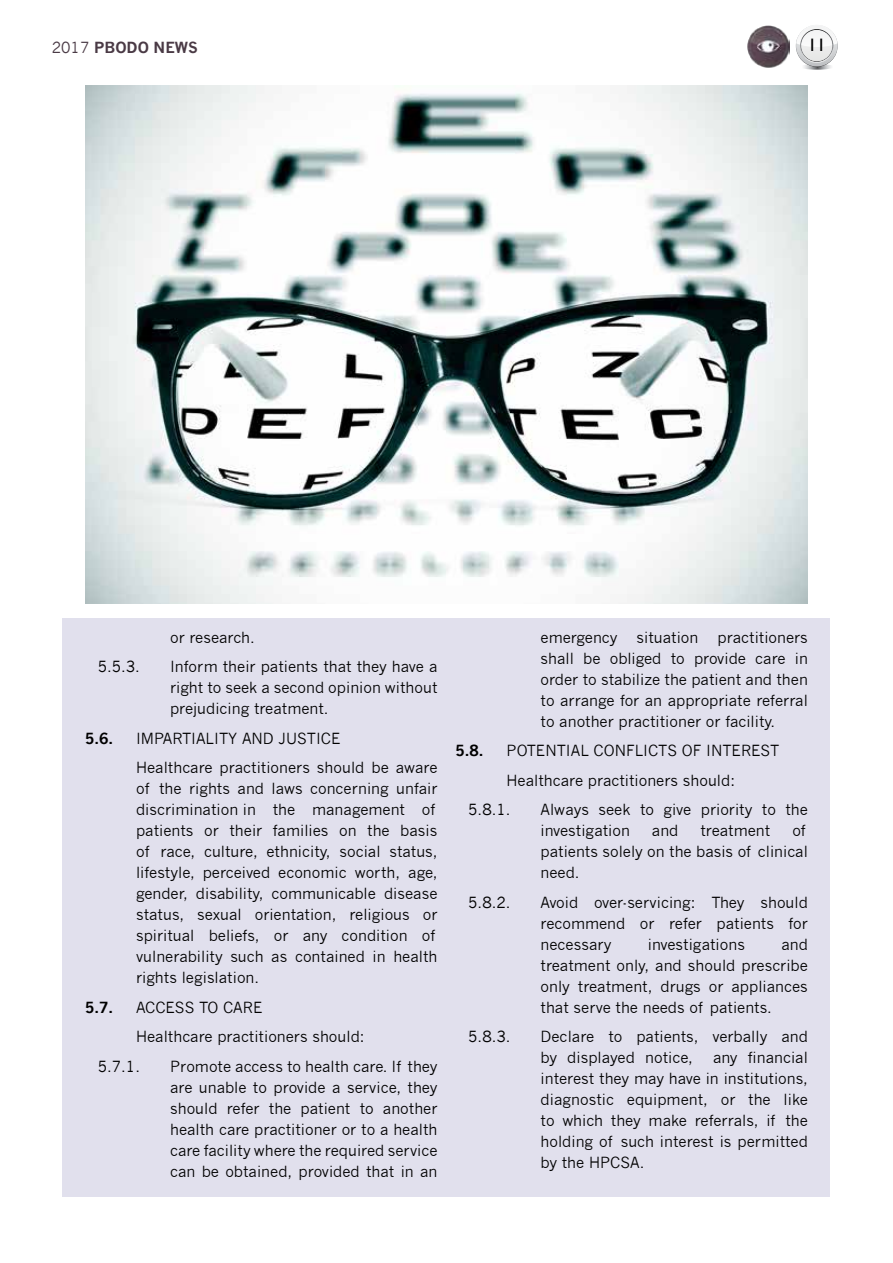
<style>
.page{position:relative;width:893px;height:1263px;background:#fff}
.page>*{position:absolute;margin:0;border:0;box-sizing:border-box;transform-origin:0 0}
.t1{font:18px "Gill Sans";color:#000}
.t2{font:15px/21px "News Gothic";color:#000;text-align:justify}
.t3{font:700 15px "News Gothic";color:#4a3a45}
.t4{font:700 15px "News Gothic";color:#000}
.s1{font-weight:400}
</style>
<div class="page">
<div style="left:63px;top:618px;width:767px;height:578px;background:#e1e0ed"></div>
<svg style="left:796px;top:25px;width:41px;height:45px"></svg>
<img style="left:748px;top:26px;width:42px;height:42px">
<img style="left:85px;top:85px;width:723px;height:519px">
<p class="t3" style="left:52px;top:38px;width:148px"><span class="s1">2017</span> PBODO NEWS</p>
<p class="t1" style="left:808px;top:35px;width:19px">11</p>
<p class="t2" style="left:170px;top:627px;width:86px">or research.</p>
<p class="t2" style="left:98px;top:656px;width:44px">5.5.3.</p>
<p class="t2" style="left:170px;top:656px;width:269px">Inform their patients that they have a right to seek a second opinion without prejudicing treatment.</p>
<p class="t4" style="left:85px;top:729px;width:30px">5.6.</p>
<p class="t2" style="left:136px;top:723px;width:303px;line-height:29.5px">IMPARTIALITY AND JUSTICE<br>Healthcare practitioners should be aware</p>
<p class="t2" style="left:136px;top:778px;width:303px;text-align:left">of the rights and laws concerning unfair discrimination in the management of patients or their families on the basis of race, culture, ethnicity, social status, lifestyle, perceived economic worth, age, gender, disability, communicable disease status, sexual orientation, religious or spiritual beliefs, or any condition of vulnerability such as contained in health rights legislation.</p>
<p class="t4" style="left:85px;top:998px;width:30px">5.7.</p>
<p class="t2" style="left:136px;top:997px;width:128px">ACCESS TO CARE</p>
<p class="t2" style="left:136px;top:1026px;width:230px">Healthcare practitioners should:</p>
<p class="t2" style="left:98px;top:1056px;width:44px">5.7.1.</p>
<p class="t2" style="left:170px;top:1056px;width:269px">Promote access to health care. If they are unable to provide a service, they should refer the patient to another health care practitioner or to a health care facility where the required service can be obtained, provided that in an</p>
<p class="t2" style="left:541px;top:627px;width:269px;text-indent:177px">practitioners shall be obliged to provide care in order to stabilize the patient and then to arrange for an appropriate referral to another practitioner or facility.</p>
<p class="t2" style="left:541px;top:627px;width:78px">emergency</p>
<p class="t2" style="left:636px;top:627px;width:63px">situation</p>
<p class="t4" style="left:455px;top:741px;width:30px">5.8.</p>
<p class="t2" style="left:506px;top:740px;width:274px">POTENTIAL CONFLICTS OF INTEREST</p>
<p class="t2" style="left:506px;top:770px;width:230px">Healthcare practitioners should:</p>
<p class="t2" style="left:468px;top:799px;width:44px">5.8.1.</p>
<p class="t2" style="left:541px;top:799px;width:269px">Always seek to give priority to the investigation</p>
<p class="t2" style="left:541px;top:820px;width:269px;text-align:left;text-indent:252px">of patients solely on the basis of clinical need.</p>
<p class="t2" style="left:652px;top:820px;width:28px">and</p>
<p class="t2" style="left:700px;top:820px;width:71px">treatment</p>
<p class="t2" style="left:468px;top:892px;width:44px">5.8.2.</p>
<p class="t2" style="left:541px;top:892px;width:269px">Avoid over-servicing: They should recommend or refer patients for necessary</p>
<p class="t2" style="left:541px;top:934px;width:269px;text-indent:241px">and treatment only, and should prescribe only treatment, drugs or appliances that serve the needs of patients.</p>
<p class="t2" style="left:648px;top:934px;width:99px">investigations</p>
<p class="t2" style="left:468px;top:1026px;width:44px">5.8.3.</p>
<p class="t2" style="left:541px;top:1026px;width:269px">Declare to patients, verbally and by displayed notice,</p>
<p class="t2" style="left:541px;top:1047px;width:269px;text-indent:172px">any financial interest they may have in institutions, diagnostic equipment, or the like to which they make referrals, if the holding of such interest is permitted by the HPCSA.</p>
</div>
